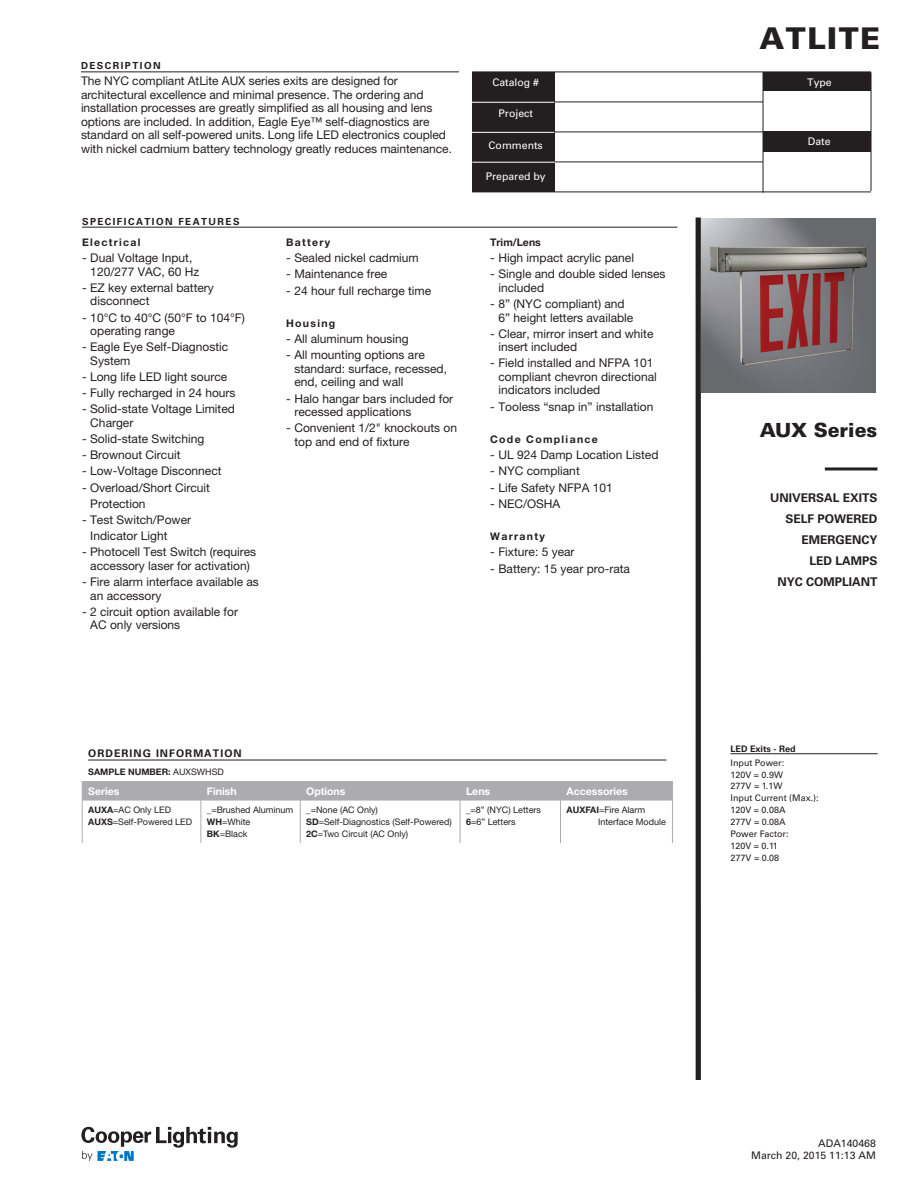
<style>
.page{position:relative;width:918px;height:1188px;background:#fff}
.page>*{position:absolute;margin:0;border:0;box-sizing:border-box;transform-origin:0 0}
.t1{font:900 30px "Univers LT Std";letter-spacing:.05em;color:#231f20}
.t2{font:900 19.5px "Univers LT Std";color:#231f20}
.t3{font:12px/13.5px "Helvetica Neue LT Std";color:#231f20}
.t4{font:700 12px/21px "Univers LT Std";color:#231f20;text-align:right}
.t5{font:700 10.5px "Helvetica Neue LT Std";letter-spacing:.125em;color:#231f20}
.t6{font:10.5px "Univers LT Std";color:#fff}
.t7{font:700 10.5px "Helvetica Neue LT Std";color:#fff}
.t8{font:10.5px/12.6px "Univers LT Std";color:#231f20;text-align:right}
.t9{font:700 10.5px "Univers LT Std";letter-spacing:.1em;color:#231f20}
.t10{font:700 10.5px "Helvetica Neue LT Std";color:#231f20}
.t11{font:700 9.75px "Univers LT Std";letter-spacing:.15em;color:#231f20}
.t12{font:9px/12px "Helvetica Neue LT Std";color:#231f20}
.t13{font:9px/11.9px "Univers LT Std";color:#231f20}
.t14{font:700 9px "Helvetica Neue LT Std";color:#231f20}
.t15{font:700 9px "Univers LT Std";color:#231f20}
.s1{font-weight:400}
.s2{font-weight:700}
</style>
<div class="page">
<img style="left:701px;top:218px;width:174px;height:174px">
<hr style="left:472px;top:72px;width:399px;height:1px;background:#231f20">
<hr style="left:472px;top:102px;width:291px;height:1px;background:#231f20">
<hr style="left:472px;top:132px;width:399px;height:1px;background:#231f20">
<hr style="left:472px;top:162px;width:291px;height:1px;background:#231f20">
<hr style="left:472px;top:192px;width:399px;height:1px;background:#231f20">
<div style="left:472px;top:72px;width:83px;height:120px;background:#231f20"></div>
<div style="left:764px;top:72px;width:107px;height:19px;background:#231f20"></div>
<div style="left:763px;top:131px;width:108px;height:21px;background:#231f20"></div>
<hr style="left:763px;top:72px;width:1px;height:121px;background:#231f20">
<hr style="left:871px;top:72px;width:1px;height:119px;background:#231f20">
<hr style="left:472px;top:102px;width:82px;height:1px;background:#fff">
<hr style="left:472px;top:132px;width:82px;height:1px;background:#fff">
<hr style="left:472px;top:162px;width:83px;height:1px;background:#fff">
<hr style="left:82px;top:227px;width:595px;height:1px;background:#231f20">
<hr style="left:81px;top:72px;width:378px;height:1px;background:#231f20">
<div style="left:696px;top:218px;width:5px;height:862px;background:#231f20"></div>
<hr style="left:825px;top:467px;width:52px;height:3px;background:#231f20">
<hr style="left:730px;top:753px;width:148px;height:1px;background:#231f20">
<svg style="left:81px;top:1127px;width:157px;height:34px"></svg>
<div style="left:81px;top:781px;width:592px;height:20px;background:#acabb0"></div>
<hr style="left:82px;top:801px;width:1px;height:42px;background:#acadb1">
<hr style="left:201px;top:801px;width:1px;height:42px;background:#acabb0">
<hr style="left:300px;top:801px;width:1px;height:42px;background:#acabb0">
<hr style="left:460px;top:801px;width:1px;height:42px;background:#acabb0">
<hr style="left:560px;top:801px;width:1px;height:42px;background:#acabb0">
<hr style="left:672px;top:801px;width:1px;height:42px;background:#acabb0">
<hr style="left:88px;top:760px;width:578px;height:1px;background:#231f20">
<p class="t11" style="left:81px;top:59px;width:81px">DESCRIPTION</p>
<p class="t3" style="left:81px;top:74px;width:373px">The NYC compliant AtLite AUX series exits are designed for architectural excellence and minimal presence. The ordering and installation processes are greatly simplified as all housing and lens options are included. In addition, Eagle Eye™ self-diagnostics are standard on all self-powered units. Long life LED electronics coupled with nickel cadmium battery technology greatly reduces maintenance.</p>
<p class="t11" style="left:82px;top:216px;width:159px">SPECIFICATION FEATURES</p>
<p class="t5" style="left:82px;top:236px;width:60px">Electrical</p>
<p class="t3" style="left:90px;top:251px;width:110px;text-indent:-8px">- Dual Voltage Input,<br>120/277 VAC, 60 Hz</p>
<p class="t3" style="left:90px;top:281px;width:125px;text-indent:-8px">- EZ key external battery disconnect</p>
<p class="t3" style="left:90px;top:310px;width:156px;text-indent:-8px">- 10°C to 40°C (50°F to 104°F) operating range</p>
<p class="t3" style="left:90px;top:340px;width:139px;text-indent:-8px">- Eagle Eye Self-Diagnostic<br>System</p>
<p class="t3" style="left:82px;top:370px;width:147px">- Long life LED light source</p>
<p class="t3" style="left:82px;top:386px;width:155px">- Fully recharged in 24 hours</p>
<p class="t3" style="left:90px;top:402px;width:146px;text-indent:-8px">- Solid-state Voltage Limited<br>Charger</p>
<p class="t3" style="left:82px;top:432px;width:124px">- Solid-state Switching</p>
<p class="t3" style="left:82px;top:448px;width:100px">- Brownout Circuit</p>
<p class="t3" style="left:82px;top:464px;width:141px">- Low-Voltage Disconnect</p>
<p class="t3" style="left:90px;top:479px;width:121px;line-height:16.2px;text-indent:-8px">- Overload/Short Circuit<br>Protection</p>
<p class="t3" style="left:90px;top:511px;width:102px;line-height:16.2px;text-indent:-8px">- Test Switch/Power<br>Indicator Light</p>
<p class="t3" style="left:82px;top:545px;width:176px;text-align:center">- Photocell Test Switch (requires accessory laser for activation)</p>
<p class="t3" style="left:90px;top:575px;width:170px;text-indent:-8px">- Fire alarm interface available as an accessory</p>
<p class="t3" style="left:90px;top:605px;width:149px;text-indent:-8px">- 2 circuit option available for<br>AC only versions</p>
<p class="t5" style="left:286px;top:236px;width:46px">Battery</p>
<p class="t3" style="left:286px;top:251px;width:134px">- Sealed nickel cadmium</p>
<p class="t3" style="left:286px;top:267px;width:103px">- Maintenance free</p>
<p class="t3" style="left:286px;top:283px;width:147px">- 24 hour full recharge time</p>
<p class="t5" style="left:286px;top:317px;width:51px">Housing</p>
<p class="t3" style="left:286px;top:332px;width:124px">- All aluminum housing</p>
<p class="t3" style="left:294px;top:348px;width:154px;text-indent:-8px">- All mounting options are standard: surface, recessed, end, ceiling and wall</p>
<p class="t3" style="left:294px;top:391px;width:160px;text-indent:-8px">- Halo hangar bars included for recessed applications</p>
<p class="t3" style="left:294px;top:421px;width:164px;text-indent:-8px">- Convenient 1/2" knockouts on top and end of fixture</p>
<p class="t6" style="left:492px;top:76px;width:48px">Catalog #</p>
<p class="t6" style="left:499px;top:107px;width:36px">Project</p>
<p class="t6" style="left:489px;top:139px;width:56px">Comments</p>
<p class="t6" style="left:486px;top:170px;width:62px">Prepared by</p>
<p class="t10" style="left:490px;top:236px;width:52px">Trim/Lens</p>
<p class="t3" style="left:490px;top:251px;width:145px">- High impact acrylic panel</p>
<p class="t3" style="left:498px;top:267px;width:169px;text-indent:-8px">- Single and double sided lenses included</p>
<p class="t3" style="left:498px;top:297px;width:136px;text-indent:-8px">- 8” (NYC compliant) and<br>6” height letters available</p>
<p class="t3" style="left:498px;top:327px;width:157px;text-indent:-8px">- Clear, mirror insert and white insert included</p>
<p class="t3" style="left:498px;top:356px;width:160px;text-indent:-8px">- Field installed and NFPA 101 compliant chevron directional indicators included</p>
<p class="t3" style="left:490px;top:399px;width:165px">- Tooless “snap in” installation</p>
<p class="t5" style="left:490px;top:433px;width:109px">Code Compliance</p>
<p class="t3" style="left:490px;top:448px;width:170px">- UL 924 Damp Location Listed</p>
<p class="t3" style="left:490px;top:464px;width:91px">- NYC compliant</p>
<p class="t3" style="left:490px;top:480px;width:124px">- Life Safety NFPA 101</p>
<p class="t3" style="left:490px;top:497px;width:72px">- NEC/OSHA</p>
<p class="t5" style="left:490px;top:530px;width:56px">Warranty</p>
<p class="t3" style="left:490px;top:545px;width:86px">- Fixture: 5 year</p>
<p class="t3" style="left:490px;top:561px;width:141px">- Battery: 15 year pro-rata</p>
<p class="t9" style="left:88px;top:747px;width:155px">ORDERING INFORMATION</p>
<p class="t14" style="left:88px;top:766px;width:137px">SAMPLE NUMBER: <span class="s1">AUXSWHSD</span></p>
<p class="t7" style="left:88px;top:784px;width:33px">Series</p>
<p class="t7" style="left:207px;top:784px;width:31px">Finish</p>
<p class="t7" style="left:306px;top:784px;width:41px">Options</p>
<p class="t7" style="left:466px;top:784px;width:26px">Lens</p>
<p class="t7" style="left:567px;top:784px;width:63px">Accessories</p>
<p class="t12" style="left:88px;top:804px;width:105px"><span class="s2">AUXA</span>=AC Only LED<br><span class="s2">AUXS</span>=Self-Powered LED</p>
<p class="t12" style="left:207px;top:804px;width:88px"><span class="s2">_</span>=Brushed Aluminum<br><span class="s2">WH</span>=White<br><span class="s2">BK</span>=Black</p>
<p class="t12" style="left:306px;top:804px;width:147px"><span class="s2">_</span>=None (AC Only)<br><span class="s2">SD</span>=Self-Diagnostics (Self-Powered)<br><span class="s2">2C</span>=Two Circuit (AC Only)</p>
<p class="t12" style="left:466px;top:804px;width:77px"><span class="s2">_</span>=8” (NYC) Letters<br><span class="s2">6</span>=6” Letters</p>
<p class="t12" style="left:598px;top:804px;width:69px;text-indent:-32px"><span class="s2">AUXFAI</span>=Fire Alarm<br>Interface Module</p>
<h1 class="t1" style="left:759px;top:20px;width:122px">ATLITE</h1>
<p class="t6" style="left:807px;top:76px;width:26px">Type</p>
<p class="t6" style="left:808px;top:135px;width:24px">Date</p>
<h2 class="t2" style="left:760px;top:418px;width:119px">AUX Series</h2>
<p class="t4" style="left:770px;top:487px;width:109px">UNIVERSAL EXITS<br>SELF POWERED<br>EMERGENCY<br>LED LAMPS<br>NYC COMPLIANT</p>
<p class="t15" style="left:730px;top:744px;width:67px">LED Exits - Red</p>
<p class="t13" style="left:730px;top:757px;width:90px">Input Power:<br>120V = 0.9W<br>277V = 1.1W<br>Input Current (Max.):<br>120V = 0.08A<br>277V = 0.08A<br>Power Factor:<br>120V = 0.11<br>277V = 0.08</p>
<p class="t8" style="left:751px;top:1137px;width:126px">ADA140468<br>March 20, 2015 11:13 AM</p>
</div>
